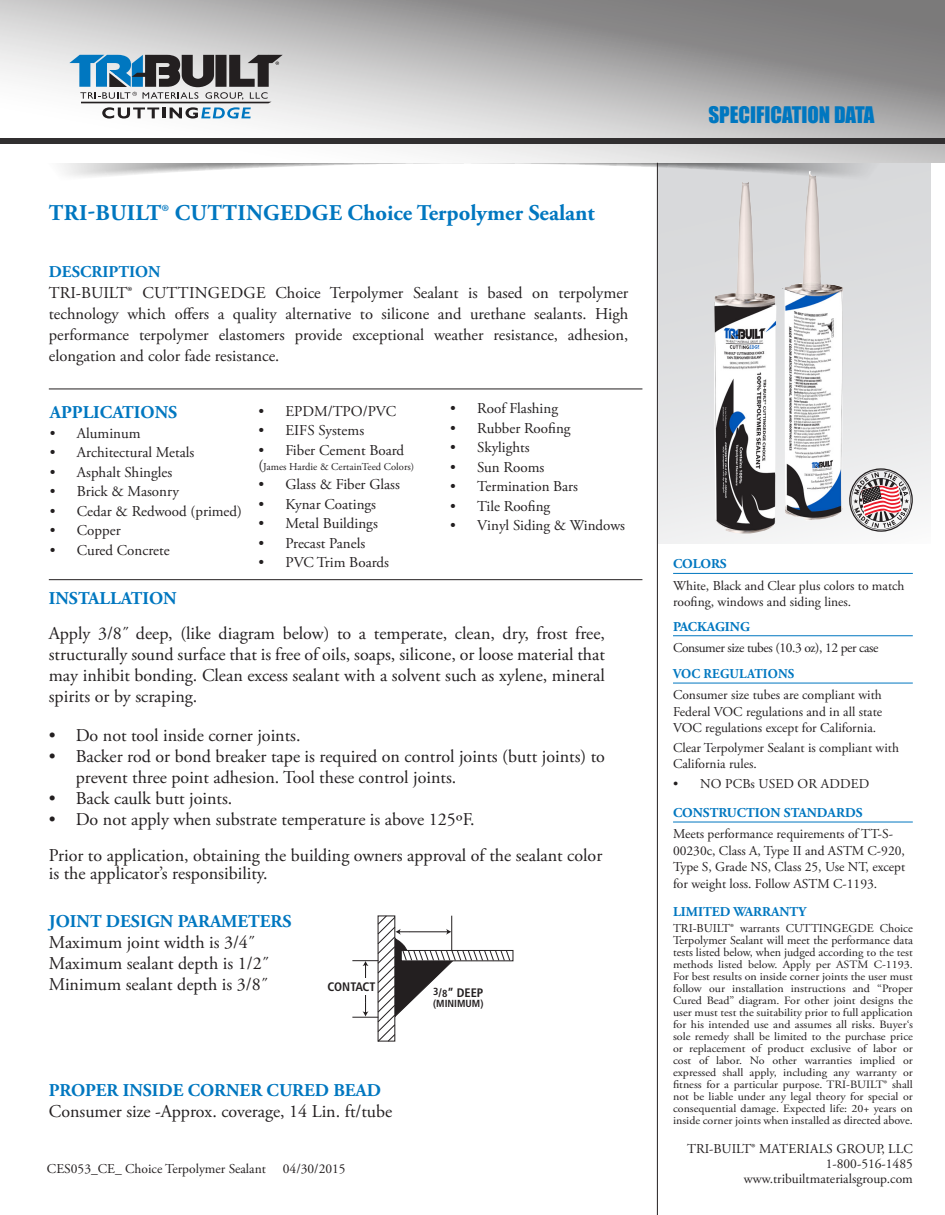
<style>
.page{position:relative;width:945px;height:1215px;background:#fff}
.page>*{position:absolute;margin:0;border:0;box-sizing:border-box;transform-origin:0 0}
.Body_Copy{font:700 22.5px "Adobe Garamond Pro";color:#0077c0}
.Body_Copy-2{font:21px "Impact";color:#0077c0}
.Body_Copy-3{font:18px/21px "Adobe Garamond Pro";color:#231f20}
.Body_Copy-4{font:700 18px "Adobe Garamond Pro";color:#0077c0}
.t1{font:16.5px/21px "Adobe Garamond Pro";color:#231f20;text-align:justify}
.t2{font:700 16.5px "Adobe Garamond Pro";color:#0077c0}
.t3{font:15px "Adobe Garamond Pro";color:#231f20}
.Text{font:13.5px/16.5px "Adobe Garamond Pro";color:#231f20}
.Body_Copy-5{font:13.5px "Adobe Garamond Pro";color:#231f20}
.Heads{font:700 13.5px "Adobe Garamond Pro";color:#0077c0}
.Text-2{font:13.5px "Adobe Garamond Pro";letter-spacing:-.03em;color:#231f20}
.Heads-2{font:700 13.5px "Adobe Garamond Pro";color:#0077c0;scale:.95 1}
.t4{font:700 condensed 12.3px "Frutiger";color:#231f20}
.Text-3{font:12px/12px "Adobe Garamond Pro";color:#231f20;text-align:justify}
.Text-4{font:11.1px/12px "Adobe Garamond Pro";color:#231f20;text-align:justify;scale:1.08 1}
.Text-5{font:10.5px "Adobe Garamond Pro";color:#231f20}
.t5{font:700 condensed 10.2px "Frutiger";color:#231f20}
.s1{font-size:15px}
.s2{font-size:10.2px}
.s3{font-size:11.1px}
.s4{font-size:12px}
</style>
<div class="page">
<svg style="left:658px;top:163px;width:273px;height:381px;background:#e1e2e3"></svg>
<img style="left:62px;top:163px;width:834px;height:17px">
<svg style="left:0;top:0;width:945px;height:163px"></svg>
<svg style="left:69px;top:55px;width:214px;height:64px"></svg>
<div style="left:0;top:138px;width:945px;height:5px;background:#312f30"></div>
<div style="left:401px;top:950px;width:112px;height:11px;border:1px solid #231f20"></div>
<svg style="left:352px;top:915px;width:158px;height:127px"></svg>
<div style="left:349px;top:979px;width:26px;height:16px;background:#fff"></div>
<hr style="left:49px;top:389px;width:593px;height:1px;background:#231f20">
<hr style="left:49px;top:579px;width:593px;height:1px;background:#231f20">
<hr style="left:657px;top:163px;width:1px;height:1052px;background:#231f20">
<hr style="left:673px;top:573px;width:240px;height:1px;background:#0077c0">
<hr style="left:673px;top:635px;width:240px;height:1px;background:#0077c0">
<hr style="left:673px;top:683px;width:240px;height:1px;background:#0077c0">
<hr style="left:673px;top:822px;width:240px;height:1px;background:#0077c0">
<img style="left:714px;top:171px;width:130px;height:363px">
<svg style="left:849px;top:468px;width:64px;height:64px"></svg>
<p class="Body_Copy" style="left:49px;top:200px;width:547px">TRI-BUILT® CUTTINGEDGE Choice Terpolymer Sealant</p>
<p class="t2" style="left:49px;top:262px;width:113px">DESCRIPTION</p>
<p class="t1" style="left:49px;top:282px;width:581px">TRI-BUILT® CUTTINGEDGE Choice Terpolymer Sealant is based on terpolymer technology which offers a quality alternative to silicone and urethane sealants. High performance terpolymer elastomers provide exceptional weather resistance, adhesion, elongation and color fade resistance.</p>
<p class="Body_Copy-4" style="left:50px;top:402px;width:129px">APPLICATIONS</p>
<p class="t3" style="left:50px;top:424px;width:92px">• Aluminum</p>
<p class="t3" style="left:50px;top:443px;width:146px">• Architectural Metals</p>
<p class="t3" style="left:50px;top:463px;width:124px">• Asphalt Shingles</p>
<p class="t3" style="left:50px;top:482px;width:131px">• Brick &amp; Masonry</p>
<p class="t3" style="left:50px;top:502px;width:194px">• Cedar &amp; Redwood (primed)</p>
<p class="t3" style="left:50px;top:521px;width:72px">• Copper</p>
<p class="t3" style="left:50px;top:541px;width:121px">• Cured Concrete</p>
<p class="Body_Copy-4" style="left:49px;top:588px;width:129px">INSTALLATION</p>
<p class="t3" style="left:258px;top:402px;width:139px">• EPDM/TPO/PVC</p>
<p class="t3" style="left:258px;top:422px;width:107px">• EIFS Systems</p>
<p class="t3" style="left:258px;top:441px;width:147px">• Fiber Cement Board</p>
<p class="Text-5" style="left:258px;top:460px;width:157px"><span class="s1">(</span>James Hardie &amp; CertainTeed Colors)</p>
<p class="t3" style="left:258px;top:476px;width:143px">• Glass &amp; Fiber Glass</p>
<p class="t3" style="left:258px;top:495px;width:119px">• Kynar Coatings</p>
<p class="t3" style="left:258px;top:515px;width:121px">• Metal Buildings</p>
<p class="t3" style="left:258px;top:534px;width:108px">• Precast Panels</p>
<p class="t3" style="left:258px;top:554px;width:132px">• PVC Trim Boards</p>
<p class="t3" style="left:450px;top:400px;width:109px">• Roof Flashing</p>
<p class="t3" style="left:450px;top:419px;width:122px">• Rubber Roofing</p>
<p class="t3" style="left:450px;top:439px;width:81px">• Skylights</p>
<p class="t3" style="left:450px;top:458px;width:96px">• Sun Rooms</p>
<p class="t3" style="left:450px;top:478px;width:129px">• Termination Bars</p>
<p class="t3" style="left:450px;top:497px;width:102px">• Tile Roofing</p>
<p class="t3" style="left:450px;top:517px;width:176px">• Vinyl Siding &amp; Windows</p>
<p class="Body_Copy-3" style="left:49px;top:623px;width:558px;text-align:justify">Apply 3/8˝ deep, (like diagram below) to a temperate, clean, dry, frost free, structurally sound surface that is free of oils, soaps, silicone, or loose material that may inhibit bonding. Clean excess sealant with a solvent such as xylene, mineral spirits or by scraping.</p>
<p class="Body_Copy-3" style="left:49px;top:725px;width:253px">• Do not tool inside corner joints.</p>
<p class="Body_Copy-3" style="left:76px;top:746px;width:531px;text-indent:-27px">• Backer rod or bond breaker tape is required on control joints (butt joints) to prevent three point adhesion. Tool these control joints.</p>
<p class="Body_Copy-3" style="left:49px;top:788px;width:185px">• Back caulk butt joints.</p>
<p class="Body_Copy-3" style="left:49px;top:809px;width:427px">• Do not apply when substrate temperature is above 125ºF.</p>
<p class="Body_Copy-3" style="left:49px;top:847px;width:555px;line-height:18px">Prior to application, obtaining the building owners approval of the sealant color is the applicator’s responsibility.</p>
<p class="Body_Copy-4" style="left:49px;top:911px;width:244px">JOINT DESIGN PARAMETERS</p>
<p class="Body_Copy-3" style="left:49px;top:933px;width:207px">Maximum joint width is 3/4˝</p>
<p class="Body_Copy-3" style="left:49px;top:954px;width:221px">Maximum sealant depth is 1/2˝</p>
<p class="Body_Copy-3" style="left:49px;top:975px;width:220px">Minimum sealant depth is 3/8˝</p>
<p class="t4" style="left:327px;top:980px;width:50px">CONTACT</p>
<p class="t4" style="left:433px;top:985px;width:52px"><sup>3</sup>/<span class="s2">8</span>” DEEP</p>
<p class="t5" style="left:433px;top:998px;width:52px">(MINIMUM)</p>
<p class="Body_Copy-4" style="left:49px;top:1080px;width:334px">PROPER INSIDE CORNER CURED BEAD</p>
<p class="Body_Copy-3" style="left:49px;top:1101px;width:345px">Consumer size -Approx. coverage, 14 Lin. ft/tube</p>
<p class="Text" style="left:47px;top:1161px;width:221px">CES053_CE_ Choice Terpolymer Sealant</p>
<p class="Text" style="left:283px;top:1161px;width:64px">04/30/2015</p>
<p class="Body_Copy-2" style="left:708px;top:98px;width:168px">SPECIFICATION DATA</p>
<p class="Heads" style="left:673px;top:556px;width:55px">COLORS</p>
<p class="Text" style="left:673px;top:577px;width:233px">White, Black and Clear plus colors to match roofing, windows and siding lines.</p>
<p class="Heads" style="left:673px;top:619px;width:78px">PACKAGING</p>
<p class="Text-2" style="left:673px;top:639px;width:207px">Consumer size tubes (10.3 oz), 12 per case</p>
<p class="Heads-2" style="left:673px;top:666px;width:129px">VOC REGULATIONS</p>
<p class="Text" style="left:673px;top:687px;width:211px;text-align:justify">Consumer size tubes are compliant with Federal VOC regulations and in all state VOC regulations except for California.</p>
<p class="Text" style="left:673px;top:740px;width:227px">Clear Terpolymer Sealant is compliant with<br>California rules.</p>
<p class="Text" style="left:673px;top:776px;width:198px">• NO PCBs USED OR ADDED</p>
<p class="Heads" style="left:673px;top:805px;width:191px">CONSTRUCTION STANDARDS</p>
<p class="Text" style="left:673px;top:826px;width:234px">Meets performance requirements of TT-S-00230c, Class A, Type II and ASTM C-920, Type S, Grade NS, Class 25, Use NT, except for weight loss. Follow ASTM C-1193.</p>
<p class="Heads" style="left:673px;top:904px;width:135px">LIMITED WARRANTY</p>
<p class="Text-3" style="left:673px;top:923px;width:241px">TRI-BUILT® warrants CUTTINGEGDE Choice Terpolymer Sealant will meet the performance data tests listed below, when judged ac<span class="s3">cording to the test</span></p>
<p class="Text-4" style="left:673px;top:959px;width:224px">methods listed below. Apply per ASTM C-1193.<br>For best results on inside corner joints the user must follow our installation instructions and “Proper Cured Bead” diagram. For other joint designs the user must test the suitability prior to full application for his intended use and assumes all risks. Buyer‘s sole remedy shall be limited to the purchase price or replacement of product exclusive of labor or cost of labor. No other warranties implied or expressed shall apply, including any warranty or fitness for a particular purpose. TRI-BUILT® shall not be liable under any legal theory for special or consequential damage. Expected life: 20+ years on inside corner joints when installed a<span class="s4">s directed above.</span></p>
<p class="Body_Copy-5" style="left:687px;top:1141px;width:227px">TRI-BUILT® MATERIALS GROUP, LLC</p>
<p class="Body_Copy-5" style="left:826px;top:1156px;width:89px">1-800-516-1485</p>
<p class="Body_Copy-5" style="left:744px;top:1171px;width:170px">www.tribuiltmaterialsgroup.com</p>
</div>
